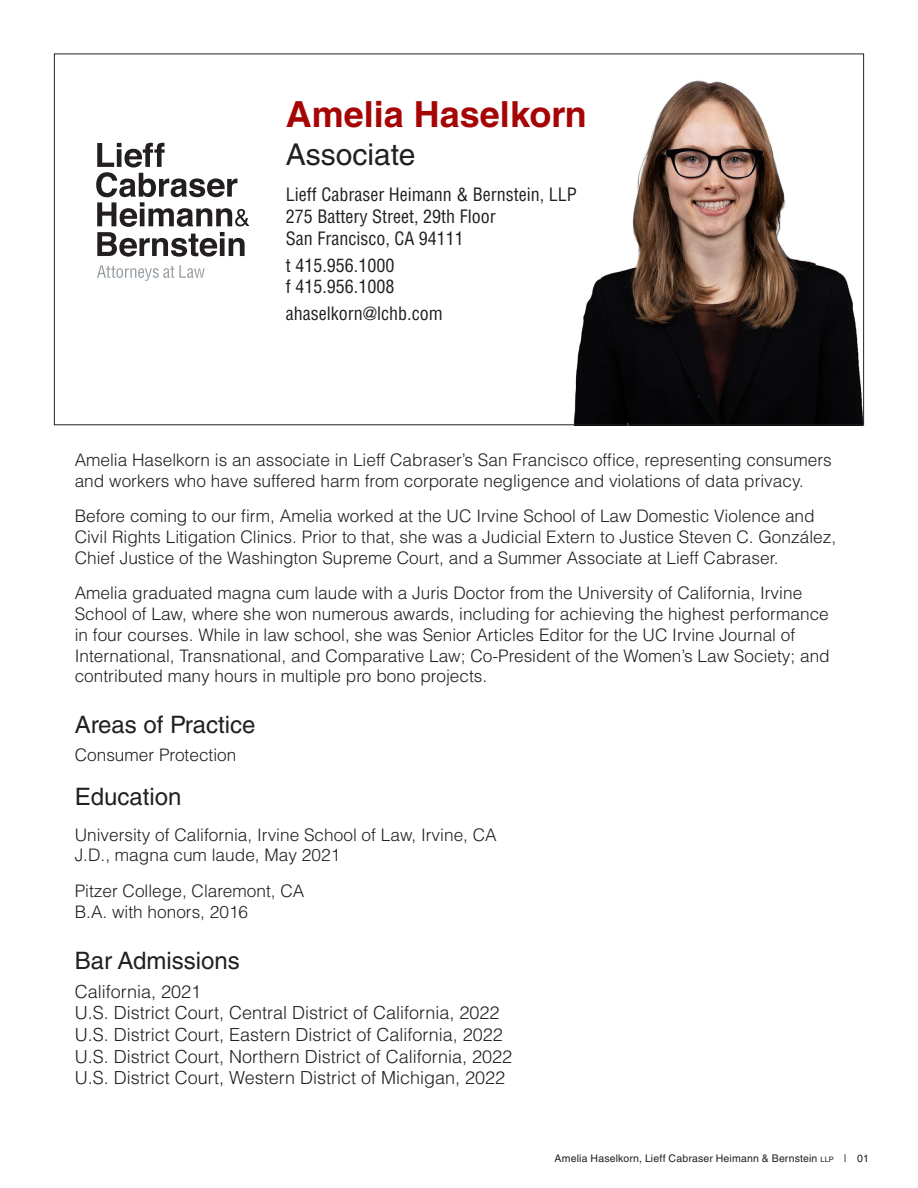
<style>
.page{position:relative;width:918px;height:1188px;background:#fff}
.page>*{position:absolute;margin:0;border:0;box-sizing:border-box;transform-origin:0 0}
.t1{font:700 36px "Helvetica LT Std";color:#a60505}
.t2{font:30px "Helvetica LT Std";color:#231f20}
.t3{font:24px "Helvetica LT Std";color:#231f20}
.t4{font:300 18px "Helvetica LT Std";color:#231f20}
.t5{font:condensed 18px "Helvetica LT Std";color:#231f20}
.t6{font:300 17.25px/20.7px "Helvetica LT Std";color:#231f20}
.t7{font:10.5px "Helvetica LT Std";letter-spacing:.015em;color:#231f20}
.s1{font-size:7.5px}
</style>
<div class="page">
<img style="left:573px;top:80px;width:289px;height:343px">
<svg style="left:97px;top:265px;width:108px;height:16px"></svg>
<svg style="left:96px;top:143px;width:153px;height:114px"></svg>
<p class="t1" style="left:286px;top:92px;width:303px">Amelia Haselkorn</p>
<p class="t2" style="left:286px;top:137px;width:131px">Associate</p>
<p class="t5" style="left:286px;top:184px;width:292px">Lieff Cabraser Heimann &amp; Bernstein, LLP</p>
<p class="t5" style="left:286px;top:205px;width:211px">275 Battery Street, 29th Floor</p>
<p class="t5" style="left:286px;top:227px;width:179px">San Francisco, CA 94111</p>
<p class="t5" style="left:286px;top:254px;width:110px">t 415.956.1000</p>
<p class="t5" style="left:286px;top:275px;width:110px">f 415.956.1008</p>
<p class="t5" style="left:286px;top:302px;width:158px">ahaselkorn@lchb.com</p>
<h2 class="t6" style="left:75px;top:449px;width:759px">Amelia Haselkorn is an associate in Lieff Cabraser’s San Francisco office, representing consumers and workers who have suffered harm from corporate negligence and violations of data privacy.</h2>
<h2 class="t6" style="left:75px;top:506px;width:763px">Before coming to our firm, Amelia worked at the UC Irvine School of Law Domestic Violence and<br>Civil Rights Litigation Clinics. Prior to that, she was a Judicial Extern to Justice Steven C. González,<br>Chief Justice of the Washington Supreme Court, and a Summer Associate at Lieff Cabraser.</h2>
<h2 class="t6" style="left:75px;top:583px;width:757px">Amelia graduated magna cum laude with a Juris Doctor from the University of California, Irvine School of Law, where she won numerous awards, including for achieving the highest performance in four courses. While in law school, she was Senior Articles Editor for the UC Irvine Journal of International, Transnational, and Comparative Law; Co-President of the Women’s Law Society; and contributed many hours in multiple pro bono projects.</h2>
<h2 class="t3" style="left:75px;top:711px;width:182px">Areas of Practice</h2>
<p class="t6" style="left:75px;top:745px;width:163px">Consumer Protection</p>
<h2 class="t3" style="left:75px;top:783px;width:108px">Education</h2>
<h2 class="t6" style="left:75px;top:824px;width:424px">University of California, Irvine School of Law, Irvine, CA<br>J.D., magna cum laude, May 2021</h2>
<h2 class="t6" style="left:75px;top:880px;width:231px">Pitzer College, Claremont, CA<br>B.A. with honors, 2016</h2>
<h2 class="t3" style="left:75px;top:946px;width:167px">Bar Admissions</h2>
<p class="t4" style="left:75px;top:980px;width:128px">California, 2021</p>
<p class="t4" style="left:75px;top:1002px;width:426px">U.S. District Court, Central District of California, 2022</p>
<p class="t4" style="left:75px;top:1023px;width:430px">U.S. District Court, Eastern District of California, 2022</p>
<p class="t4" style="left:75px;top:1045px;width:439px">U.S. District Court, Northern District of California, 2022</p>
<p class="t4" style="left:75px;top:1067px;width:432px">U.S. District Court, Western District of Michigan, 2022</p>
<p class="t7" style="left:555px;top:1153px;width:316px">Amelia Haselkorn, Lieff Cabraser Heimann &amp; Bernstein <span class="s1">LLP</span> | 01</p>
</div>
